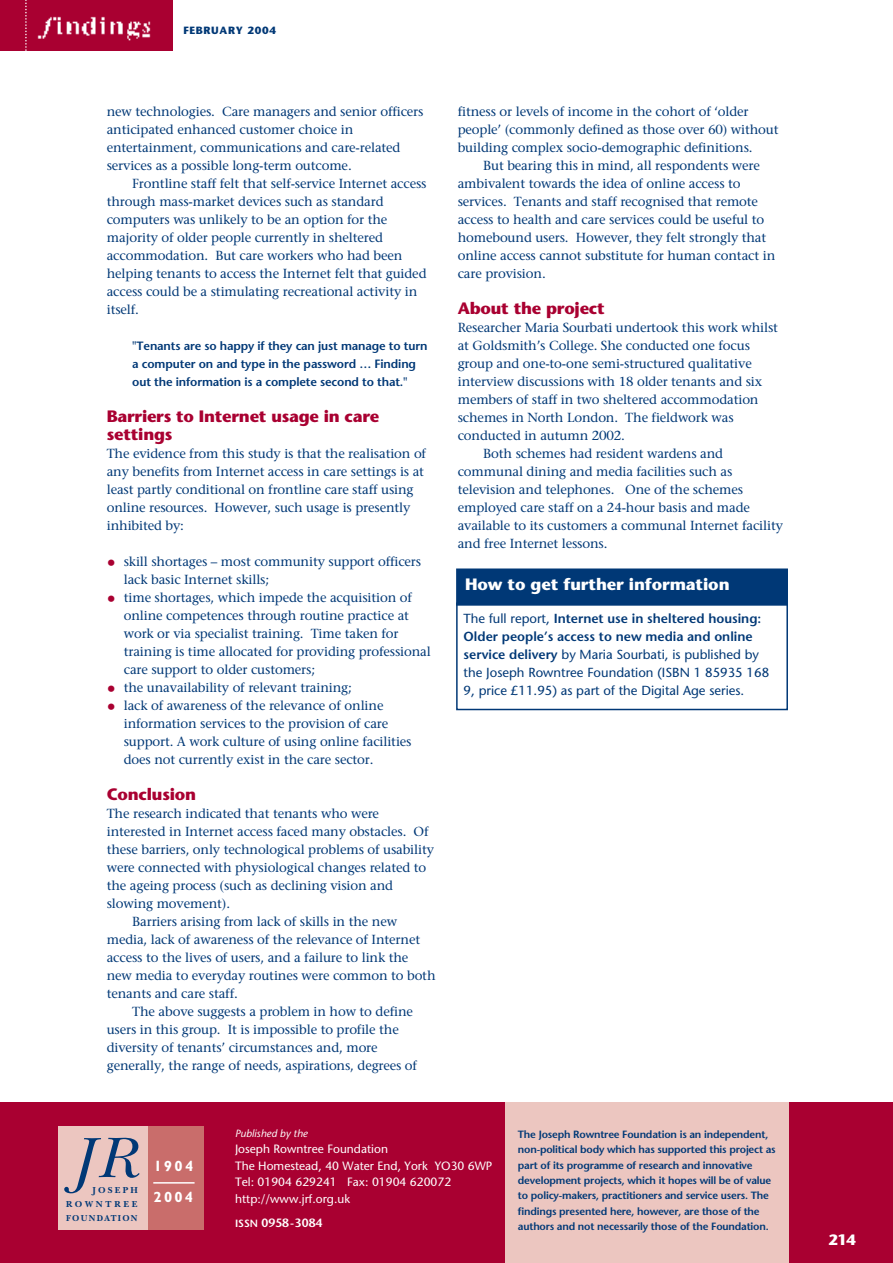
<style>
.page{position:relative;width:893px;height:1263px;background:#fff}
.page>*{position:absolute;margin:0;border:0;box-sizing:border-box;transform-origin:0 0}
.t1{font:italic 59.55px "New Baskerville";color:#003876}
.t2{font:700 16.5px/18px "Stone Sans";letter-spacing:-.015em;color:#a90031}
.t3{font:700 16.5px "Stone Sans";letter-spacing:-.005em;color:#fff}
.t4{font:700 15px "Stone Sans";color:#fff}
.t5{font:700 14.85px/30.8px "M Gill Sans";letter-spacing:.15em;color:#fff}
.t6{font:13.2px/18px "Stone Serif";letter-spacing:-.01em;color:#003876}
.t7{font:13.2px/18px "Stone Sans";color:#003876}
.t8{font:600 12px/18px "Stone Sans";letter-spacing:-.01em;color:#003876}
.t9{font:12px/16.5px "Stone Sans";color:#fff}
.t10{font:600 12px "Stone Sans";color:#fff}
.t11{font:600 10.5px/15.5px "Stone Sans";letter-spacing:-.015em;color:#003876}
.t12{font:italic 10.5px "Stone Sans";color:#fff}
.t13{font:700 10.5px "Stone Sans";letter-spacing:.065em;color:#003876}
.t14{font:700 9px/14.1px "New Baskerville";letter-spacing:.145em;color:#003876}
.t15{font:700 9px "New Baskerville";letter-spacing:.24em;color:#003876}
.s1{font-size:18px;color:#a90031}
.s2{font-weight:600}
.s3{font-size:10.5px}
</style>
<div class="page">
<div style="left:0;top:1102px;width:892px;height:161px;background:#a90031"></div>
<div style="left:147px;top:1127px;width:56px;height:103px;background:#c96d6b"></div>
<div style="left:58px;top:1127px;width:89px;height:103px;background:#ecc6c0"></div>
<hr style="left:153px;top:1182px;width:41px;height:2px;background:#fff">
<div style="left:506px;top:1102px;width:283px;height:161px;background:#ecc6c0"></div>
<div style="left:0;top:0;width:173px;height:50px;background:#a90031"></div>
<img style="left:37px;top:16px;width:114px;height:25px">
<svg style="left:25px;top:0;width:2px;height:51px"></svg>
<div style="left:456px;top:603px;width:332px;height:107px;border:2px solid #003876"></div>
<div style="left:457px;top:569px;width:330px;height:36px;background:#003876"></div>
<div style="left:456px;top:568px;width:332px;height:38px;border:2px solid #003876"></div>
<p class="t13" style="left:183px;top:27px;width:94px">FEBRUARY 2004</p>
<p class="t6" style="left:107px;top:104px;width:318px">new technologies. Care managers and senior officers anticipated enhanced customer choice in entertainment, communications and care-related services as a possible long-term outcome.</p>
<p class="t6" style="left:107px;top:176px;width:321px;text-indent:26px">Frontline staff felt that self-service Internet access through mass-market devices such as standard computers was unlikely to be an option for the majority of older people currently in sheltered accommodation. But care workers who had been helping tenants to access the Internet felt that guided access could be a stimulating recreational activity in itself.</p>
<p class="t8" style="left:132px;top:338px;width:296px">"Tenants are so happy if they can just manage to turn a computer on and type in the password … Finding out the information is a complete second to that."</p>
<p class="t2" style="left:107px;top:409px;width:274px">Barriers to Internet usage in care settings</p>
<p class="t6" style="left:107px;top:446px;width:321px">The evidence from this study is that the realisation of any benefits from Internet access in care settings is at least partly conditional on frontline care staff using online resources. However, such usage is presently inhibited by:</p>
<p class="t6" style="left:124px;top:554px;width:299px;text-indent:-17px"><span class="s1">•</span> skill shortages – most community support officers lack basic Internet skills;</p>
<p class="t6" style="left:124px;top:590px;width:308px;text-indent:-17px"><span class="s1">•</span> time shortages, which impede the acquisition of online competences through routine practice at work or via specialist training. Time taken for training is time allocated for providing professional care support to older customers;</p>
<p class="t6" style="left:107px;top:680px;width:247px"><span class="s1">•</span> the unavailability of relevant training;</p>
<p class="t6" style="left:124px;top:698px;width:289px;text-indent:-17px"><span class="s1">•</span> lack of awareness of the relevance of online information services to the provision of care support. A work culture of using online facilities does not currently exist in the care sector.</p>
<p class="t2" style="left:107px;top:787px;width:91px">Conclusion</p>
<p class="t6" style="left:107px;top:806px;width:274px">The research indicated that tenants who were</p>
<p class="t6" style="left:107px;top:824px;width:323px">interested in Internet access faced many obstacles. Of</p>
<p class="t6" style="left:107px;top:842px;width:329px">these barriers, only technological problems of usability</p>
<p class="t6" style="left:107px;top:860px;width:321px">were connected with physiological changes related to</p>
<p class="t6" style="left:107px;top:878px;width:288px">the ageing process (such as declining vision and</p>
<p class="t6" style="left:107px;top:896px;width:125px">slowing movement).</p>
<p class="t6" style="left:132px;top:914px;width:266px">Barriers arising from lack of skills in the new</p>
<p class="t6" style="left:107px;top:932px;width:315px">media, lack of awareness of the relevance of Internet</p>
<p class="t6" style="left:107px;top:950px;width:303px">access to the lives of users, and a failure to link the</p>
<p class="t6" style="left:107px;top:968px;width:330px">new media to everyday routines were common to both</p>
<p class="t6" style="left:107px;top:986px;width:133px">tenants and care staff.</p>
<p class="t6" style="left:132px;top:1004px;width:282px">The above suggests a problem in how to define</p>
<p class="t6" style="left:107px;top:1022px;width:293px">users in this group. It is impossible to profile the</p>
<p class="t6" style="left:107px;top:1040px;width:272px">diversity of tenants’ circumstances and, more</p>
<p class="t6" style="left:107px;top:1058px;width:312px">generally, the range of needs, aspirations, degrees of</p>
<p class="t6" style="left:458px;top:104px;width:322px">fitness or levels of income in the cohort of ‘older people’ (commonly defined as those over 60) without building complex socio-demographic definitions.</p>
<p class="t6" style="left:458px;top:158px;width:319px;text-indent:26px">But bearing this in mind, all respondents were ambivalent towards the idea of online access to services. Tenants and staff recognised that remote access to health and care services could be useful to homebound users. However, they felt strongly that online access cannot substitute for human contact in care provision.</p>
<p class="t2" style="left:458px;top:301px;width:149px">About the project</p>
<p class="t6" style="left:458px;top:320px;width:322px">Researcher Maria Sourbati undertook this work whilst</p>
<p class="t6" style="left:458px;top:338px;width:294px">at Goldsmith’s College. She conducted one focus</p>
<p class="t6" style="left:458px;top:356px;width:295px">group and one-to-one semi-structured qualitative</p>
<p class="t6" style="left:458px;top:374px;width:306px">interview discussions with 18 older tenants and six</p>
<p class="t6" style="left:458px;top:392px;width:302px">members of staff in two sheltered accommodation</p>
<p class="t6" style="left:458px;top:410px;width:277px">schemes in North London. The fieldwork was</p>
<p class="t6" style="left:458px;top:428px;width:169px">conducted in autumn 2002.</p>
<p class="t6" style="left:483px;top:446px;width:241px">Both schemes had resident wardens and</p>
<p class="t6" style="left:458px;top:464px;width:276px">communal dining and media facilities such as</p>
<p class="t6" style="left:458px;top:482px;width:287px">television and telephones. One of the schemes</p>
<p class="t6" style="left:458px;top:500px;width:294px">employed care staff on a 24-hour basis and made</p>
<p class="t6" style="left:458px;top:518px;width:327px">available to its customers a communal Internet facility</p>
<p class="t6" style="left:458px;top:536px;width:151px">and free Internet lessons.</p>
<p class="t3" style="left:465px;top:577px;width:266px">How to get further information</p>
<p class="t7" style="left:463px;top:610px;width:307px">The full report, <span class="s2">Internet use in sheltered housing:<br>Older people’s access to new media and online service delivery</span> by Maria Sourbati, is published by the Joseph Rowntree Foundation (ISBN 1 85935 168<br>9, price £11.95) as part of the Digital Age series.</p>
<h1 class="t1" style="left:73px;top:1137px;width:64px">JR</h1>
<p class="t15" style="left:92px;top:1187px;width:47px">JOSEPH</p>
<p class="t14" style="left:66px;top:1198px;width:73px">ROWNTREE<br>FOUNDATION</p>
<p class="t5" style="left:154px;top:1152px;width:41px">1904<br>2004</p>
<p class="t12" style="left:235px;top:1129px;width:74px">Published by the</p>
<p class="t9" style="left:235px;top:1142px;width:259px">Joseph Rowntree Foundation<br>The Homestead, 40 Water End, York YO30 6WP<br>Tel: 01904 629241 Fax: 01904 620072 http://www.jrf.org.uk</p>
<p class="t10" style="left:235px;top:1218px;width:89px"><span class="s3">ISSN</span> 0958-3084</p>
<p class="t11" style="left:518px;top:1127px;width:259px">The Joseph Rowntree Foundation is an independent, non-political body which has supported this project as part of its programme of research and innovative development projects, which it hopes will be of value to policy-makers, practitioners and service users. The findings presented here, however, are those of the authors and not necessarily those of the Foundation.</p>
<p class="t4" style="left:828px;top:1234px;width:29px">214</p>
</div>
